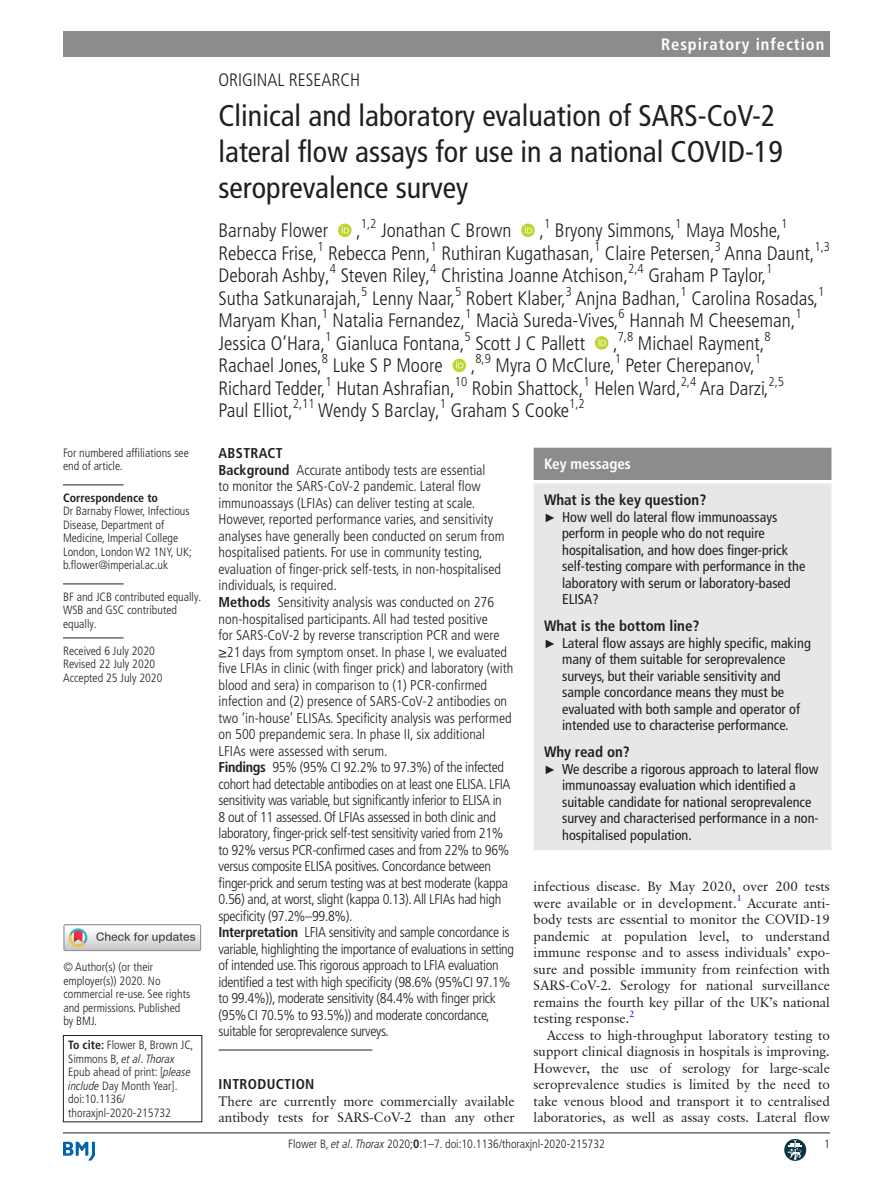
<style>
.page{position:relative;width:893px;height:1191px;background:#fff}
.page>*{position:absolute;margin:0;border:0;box-sizing:border-box;transform-origin:0 0}
.t1{font:condensed 30px/36px "Frutiger LT Pro";color:#231f20}
.t2{font:300 condensed 19.5px/22.5px "Frutiger LT Pro";color:#231f20}
.t3{font:300 condensed 18px "Frutiger LT Pro";color:#231f20}
.t4{font:700 condensed 16.5px "Frutiger LT Pro";letter-spacing:.055em;color:#fff}
.t5{font:700 condensed 15px "Frutiger LT Pro";color:#231f20}
.t6{font:700 condensed 15px "Frutiger LT Pro";color:#fff}
.t7{font:300 condensed 14.25px/16.5px "Frutiger LT Pro";color:#231f20}
.t8{font:condensed 14.25px/16.5px "Frutiger LT Pro";color:#231f20}
.t9{font:700 condensed 14.25px "Frutiger LT Pro";letter-spacing:.025em;color:#231f20}
.t10{font:13.5px/16.5px "Classical Garamond BT";color:#231f20;text-align:justify}
.t11{font:300 condensed 12px/13.5px "Frutiger LT Pro";color:#231f20}
.t12{font:700 condensed 12px "Frutiger LT Pro";color:#231f20}
.s1{font-weight:700}
.s2{font-style:italic}
.s3{font-family:"Arial";font-stretch:normal;font-size:12px}
</style>
<div class="page">
<svg style="left:338px;top:224px;width:14px;height:13px"></svg>
<svg style="left:521px;top:224px;width:14px;height:13px"></svg>
<svg style="left:595px;top:336px;width:13px;height:14px"></svg>
<svg style="left:453px;top:358px;width:13px;height:14px"></svg>
<div style="left:63px;top:31px;width:767px;height:25px;background:#8a8c8e"></div>
<div style="left:63px;top:1035px;width:139px;height:87px;border:1px solid #231f20"></div>
<hr style="left:63px;top:484px;width:61px;height:1px;background:#231f20">
<hr style="left:63px;top:583px;width:61px;height:1px;background:#231f20">
<hr style="left:63px;top:637px;width:61px;height:1px;background:#231f20">
<div style="left:63px;top:924px;width:138px;height:27px;border:1px solid #969090"></div>
<svg style="left:64px;top:924px;width:137px;height:26px"></svg>
<hr style="left:219px;top:1049px;width:153px;height:1px;background:#231f20">
<div style="left:534px;top:448px;width:297px;height:31px;background:#8a8c8e"></div>
<div style="left:534px;top:448px;width:297px;height:32px;border:2px solid #8a8c8e"></div>
<div style="left:534px;top:484px;width:297px;height:365px;background:#e6e7e8"></div>
<div style="left:534px;top:483px;width:297px;height:367px;border:2px solid #e6e7e8"></div>
<hr style="left:63px;top:1132px;width:767px;height:1px;background:#231f20">
<div style="left:784px;top:1139px;width:22px;height:21px;background:#083644;border-radius:50%"></div>
<svg style="left:787px;top:1140px;width:15px;height:20px"></svg>
<svg style="left:63px;top:1141px;width:32px;height:19px"></svg>
<p class="t11" style="left:63px;top:446px;width:127px">For numbered affiliations see end of article.</p>
<p class="t12" style="left:63px;top:490px;width:97px">Correspondence to</p>
<p class="t11" style="left:63px;top:504px;width:130px">Dr Barnaby Flower, Infectious<br>Disease, Department of<br>Medicine, Imperial College<br>London, London W2 1NY, UK; b.flower@imperial.ac.uk</p>
<p class="t11" style="left:63px;top:590px;width:140px">BF and JCB contributed equally.<br>WSB and GSC contributed equally.</p>
<p class="t11" style="left:63px;top:644px;width:101px">Received 6 July 2020<br>Revised 22 July 2020<br>Accepted 25 July 2020</p>
<p class="t11" style="left:63px;top:960px;width:128px">© Author(s) (or their employer(s)) 2020. No commercial re-use. See rights and permissions. Published by BMJ.</p>
<p class="t11" style="left:68px;top:1038px;width:126px"><span class="s1">To cite:</span> Flower B, Brown JC,<br>Simmons B, <span class="s2">et al</span>. <span class="s2">Thorax<br></span>Epub ahead of print: [<span class="s2">please include</span> Day Month Year]. doi:10.1136/ thoraxjnl-2020-215732</p>
<p class="t4" style="left:661px;top:34px;width:165px">Respiratory infection</p>
<p class="t3" style="left:219px;top:69px;width:143px">ORIGINAL RESEARCH</p>
<h1 class="t1" style="left:219px;top:98px;width:566px">Clinical and laboratory evaluation of SARS-CoV-2 lateral flow assays for use in a national COVID-19 seroprevalence survey</h1>
<h2 class="t2" style="left:219px;top:219px;width:111px">Barnaby Flower</h2>
<h2 class="t2" style="left:356px;top:219px;width:157px">,<sup>1,2</sup> Jonathan C Brown</h2>
<p class="t2" style="left:219px;top:219px;width:613px;text-indent:321px">,<sup>1</sup> Bryony Simmons,<sup>1</sup> Maya Moshe,<sup>1<br></sup>Rebecca Frise,<sup>1</sup> Rebecca Penn,<sup>1</sup> Ruthiran Kugathasan,<sup>1</sup> Claire Petersen,<sup>3</sup> Anna Daunt,<sup>1,3<br></sup>Deborah Ashby,<sup>4</sup> Steven Riley,<sup>4</sup> Christina Joanne Atchison,<sup>2,4</sup> Graham P Taylor,<sup>1<br></sup>Sutha Satkunarajah,<sup>5</sup> Lenny Naar,<sup>5</sup> Robert Klaber,<sup>3</sup> Anjna Badhan,<sup>1</sup> Carolina Rosadas,<sup>1<br></sup>Maryam Khan,<sup>1</sup> Natalia Fernandez,<sup>1</sup> Macià Sureda-Vives,<sup>6</sup> Hannah M Cheeseman,<sup>1<br></sup>Jessica O’Hara,<sup>1</sup> Gianluca Fontana,<sup>5</sup> Scott J C Pallett</p>
<h2 class="t2" style="left:613px;top:332px;width:159px">,<sup>7,8</sup> Michael Rayment,<sup>8</sup></h2>
<h2 class="t2" style="left:219px;top:354px;width:567px;text-indent:252px">,<sup>8,9</sup> Myra O McClure,<sup>1</sup> Peter Cherepanov,<sup>1<br></sup>Richard Tedder,<sup>1</sup> Hutan Ashrafian,<sup>10</sup> Robin Shattock,<sup>1</sup> Helen Ward,<sup>2,4</sup> Ara Darzi,<sup>2,5<br></sup>Paul Elliot,<sup>2,11</sup> Wendy S Barclay,<sup>1</sup> Graham S Cooke<sup>1,2</sup></h2>
<h2 class="t2" style="left:219px;top:354px;width:226px">Rachael Jones,<sup>8</sup> Luke S P Moore</h2>
<p class="t7" style="left:219px;top:445px;width:297px"><span class="s1">ABSTRACT<br>Background</span> Accurate antibody tests are essential<br>to monitor the SARS-CoV-2 pandemic. Lateral flow immunoassays (LFIAs) can deliver testing at scale.<br>However, reported performance varies, and sensitivity analyses have generally been conducted on serum from hospitalised patients. For use in community testing, evaluation of finger-prick self-tests, in non-hospitalised individuals, is required.<br><span class="s1">Methods</span> Sensitivity analysis was conducted on 276 non-hospitalised participants. All had tested positive<br>for SARS-CoV-2 by reverse transcription PCR and were ≥21 days from symptom onset. In phase I, we evaluated five LFIAs in clinic (with finger prick) and laboratory (with blood and sera) in comparison to (1) PCR-confirmed infection and (2) presence of SARS-CoV-2 antibodies on two ’in-house’ ELISAs. Specificity analysis was performed on 500 prepandemic sera. In phase II, six additional LFIAs were assessed with serum.<br><span class="s1">Findings</span> 95% (95% CI 92.2% to 97.3%) of the infected cohort had detectable antibodies on at least one ELISA. LFIA sensitivity was variable, but significantly inferior to ELISA in<br>8 out of 11 assessed. Of LFIAs assessed in both clinic and laboratory, finger-prick self-test sensitivity varied from 21% to 92% versus PCR-confirmed cases and from 22% to 96% versus composite ELISA positives. Concordance between finger-prick and serum testing was at best moderate (kappa 0.56) and, at worst, slight (kappa 0.13). All LFIAs had high specificity (97.2%–99.8%).<br><span class="s1">Interpretation</span> LFIA sensitivity and sample concordance is variable, highlighting the importance of evaluations in setting of intended use. This rigorous approach to LFIA evaluation identified a test with high specificity (98.6% (95%CI 97.1% to 99.4%)), moderate sensitivity (84.4% with finger prick (95%CI 70.5% to 93.5%)) and moderate concordance, suitable for seroprevalence surveys.</p>
<p class="t9" style="left:219px;top:1075px;width:98px">INTRODUCTION</p>
<p class="t10" style="left:219px;top:1092px;width:298px">There are currently more commercially available antibody tests for SARS-CoV-2 than any other</p>
<p class="t6" style="left:544px;top:455px;width:88px">Key messages</p>
<p class="t5" style="left:544px;top:491px;width:164px">What is the key question?</p>
<p class="t8" style="left:562px;top:508px;width:245px;text-indent:-18px"><span class="s3">►</span> How well do lateral flow immunoassays perform in people who do not require hospitalisation, and how does finger-prick self-testing compare with performance in the laboratory with serum or laboratory-based ELISA?</p>
<p class="t5" style="left:544px;top:617px;width:157px">What is the bottom line?</p>
<p class="t8" style="left:562px;top:634px;width:250px;text-indent:-18px"><span class="s3">►</span> Lateral flow assays are highly specific, making many of them suitable for seroprevalence surveys, but their variable sensitivity and sample concordance means they must be evaluated with both sample and operator of intended use to characterise performance.</p>
<p class="t5" style="left:544px;top:743px;width:87px">Why read on?</p>
<p class="t8" style="left:562px;top:760px;width:258px;text-indent:-18px"><span class="s3">►</span> We describe a rigorous approach to lateral flow immunoassay evaluation which identified a suitable candidate for national seroprevalence survey and characterised performance in a non&shy;hospitalised population.</p>
<p class="t10" style="left:534px;top:878px;width:298px">infectious disease. By May 2020, over 200 tests were available or in development.<sup>1</sup> Accurate anti&shy;body tests are essential to monitor the COVID-19 pandemic at population level, to understand immune response and to assess individuals’ expo&shy;sure and possible immunity from reinfection with SARS-CoV-2. Serology for national surveillance remains the fourth key pillar of the UK’s national testing response.<sup>2</sup></p>
<p class="t10" style="left:534px;top:1026px;width:298px;text-indent:14px">Access to high-throughput laboratory testing to support clinical diagnosis in hospitals is improving.<br>However, the use of serology for large-scale seroprevalence studies is limited by the need to take venous blood and transport it to centralised laboratories, as well as assay costs. Lateral flow</p>
<p class="t11" style="left:288px;top:1136px;width:318px">Flower B, <span class="s2">et al</span>. <span class="s2">Thorax</span> 2020;<span class="s1">0</span>:1–7. doi:10.1136/thoraxjnl-2020-215732</p>
<p class="t11" style="left:824px;top:1136px;width:7px">1</p>
</div>
